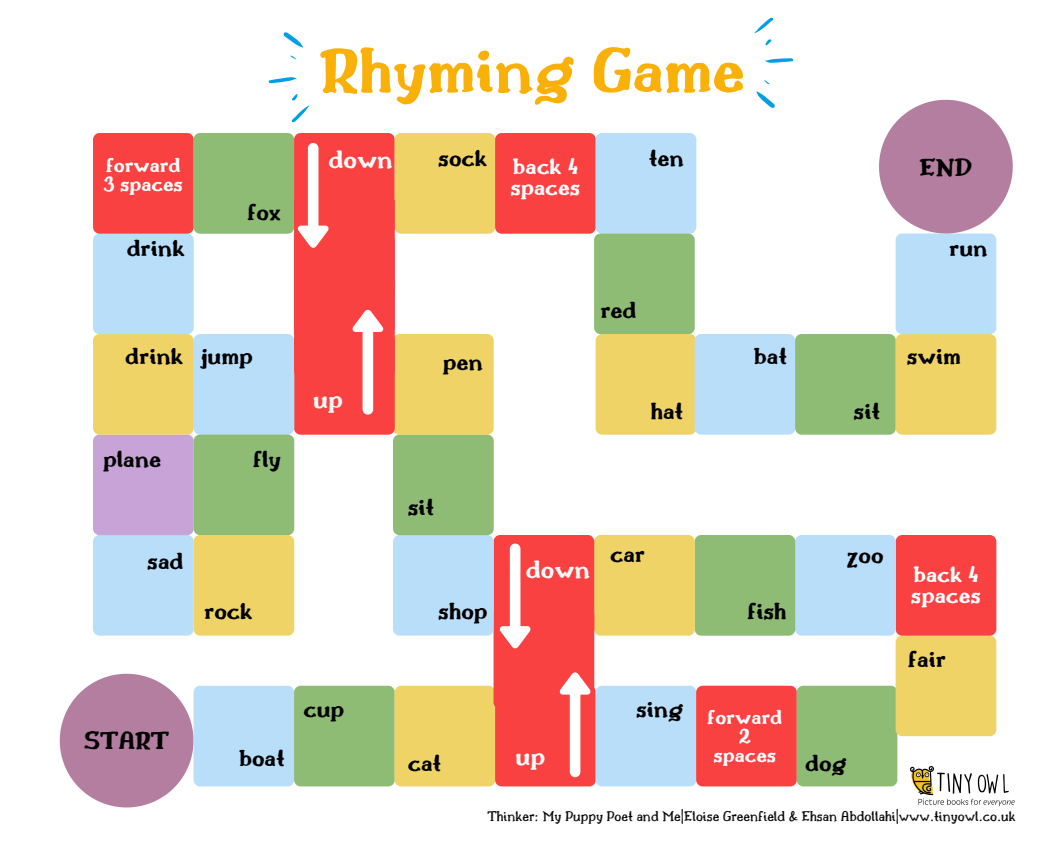
<style>
.page{position:relative;width:1064px;height:851px;background:#fff}
.page>*{position:absolute;margin:0;border:0;box-sizing:border-box;transform-origin:0 0}
.t1{font:700 66.75px "Drukaatie Burti";color:#f9b10a}
.t2{font:700 26.4px "Drukaatie Burti";color:#fbfbfb}
.t3{font:700 26.4px "Drukaatie Burti";color:#000}
.t4{font:700 24.45px "Drukaatie Burti";color:#000}
.t5{font:700 23.7px/21.1px "Drukaatie Burti";color:#fff}
.t6{font:700 21.3px/18.9px "Drukaatie Burti";color:#fff;text-align:center}
.t7{font:15px "Drukaatie Burti";color:#000}
</style>
<div class="page">
<svg style="left:268px;top:77px;width:29px;height:7px"></svg>
<svg style="left:291px;top:94px;width:19px;height:28px"></svg>
<svg style="left:283px;top:32px;width:20px;height:28px"></svg>
<svg style="left:765px;top:58px;width:28px;height:5px"></svg>
<svg style="left:754px;top:18px;width:20px;height:15px"></svg>
<svg style="left:765px;top:39px;width:6px;height:7px"></svg>
<svg style="left:756px;top:80px;width:18px;height:28px"></svg>
<img style="left:910px;top:766px;width:104px;height:40px">
<svg style="left:60px;top:673px;width:133px;height:134px"></svg>
<div style="left:193px;top:685px;width:101px;height:101px;background:#b9defa;border-radius:7px"></div>
<div style="left:294px;top:685px;width:100px;height:101px;background:#8fbc74;border-radius:7px"></div>
<div style="left:394px;top:685px;width:101px;height:101px;background:#efd367;border-radius:7px"></div>
<div style="left:495px;top:685px;width:100px;height:101px;background:#fa4141;border-radius:7px"></div>
<div style="left:595px;top:685px;width:101px;height:101px;background:#b9defa;border-radius:7px"></div>
<div style="left:696px;top:685px;width:100px;height:101px;background:#fa4141;border-radius:7px"></div>
<div style="left:796px;top:685px;width:101px;height:101px;background:#8fbc74;border-radius:7px"></div>
<div style="left:895px;top:635px;width:101px;height:101px;background:#efd367;border-radius:7px"></div>
<div style="left:895px;top:535px;width:101px;height:100px;background:#fa4141;border-radius:7px"></div>
<div style="left:794px;top:535px;width:101px;height:100px;background:#b9defa;border-radius:7px"></div>
<div style="left:694px;top:535px;width:101px;height:100px;background:#8fbc74;border-radius:7px"></div>
<div style="left:594px;top:535px;width:100px;height:100px;background:#efd367;border-radius:7px"></div>
<div style="left:493px;top:535px;width:101px;height:100px;background:#fa4141;border-radius:7px"></div>
<div style="left:493px;top:608px;width:101px;height:100px;background:#fa4141;border-radius:7px"></div>
<div style="left:393px;top:535px;width:100px;height:100px;background:#b9defa;border-radius:7px"></div>
<div style="left:393px;top:434px;width:100px;height:101px;background:#8fbc74;border-radius:7px"></div>
<div style="left:393px;top:334px;width:100px;height:100px;background:#efd367;border-radius:7px"></div>
<div style="left:294px;top:334px;width:100px;height:100px;background:#fa4141;border-radius:7px"></div>
<div style="left:193px;top:334px;width:101px;height:100px;background:#b9defa;border-radius:7px"></div>
<div style="left:193px;top:434px;width:101px;height:101px;background:#8fbc74;border-radius:7px"></div>
<div style="left:193px;top:535px;width:101px;height:100px;background:#efd367;border-radius:7px"></div>
<div style="left:93px;top:535px;width:101px;height:100px;background:#b9defa;border-radius:7px"></div>
<div style="left:93px;top:434px;width:101px;height:101px;background:#c7a3d7;border-radius:7px"></div>
<div style="left:93px;top:334px;width:101px;height:100px;background:#efd367;border-radius:7px"></div>
<div style="left:93px;top:233px;width:101px;height:101px;background:#b9defa;border-radius:7px"></div>
<div style="left:93px;top:133px;width:101px;height:101px;background:#fa4141;border-radius:7px"></div>
<div style="left:193px;top:133px;width:101px;height:101px;background:#8fbc74;border-radius:7px"></div>
<div style="left:294px;top:133px;width:100px;height:101px;background:#fa4141;border-radius:7px"></div>
<div style="left:394px;top:133px;width:101px;height:101px;background:#efd367;border-radius:7px"></div>
<div style="left:495px;top:133px;width:100px;height:101px;background:#fa4141;border-radius:7px"></div>
<div style="left:595px;top:133px;width:101px;height:101px;background:#b9defa;border-radius:7px"></div>
<div style="left:594px;top:233px;width:100px;height:101px;background:#8fbc74;border-radius:7px"></div>
<div style="left:595px;top:334px;width:101px;height:100px;background:#efd367;border-radius:7px"></div>
<div style="left:694px;top:334px;width:101px;height:100px;background:#b9defa;border-radius:7px"></div>
<div style="left:794px;top:334px;width:101px;height:100px;background:#8fbc74;border-radius:7px"></div>
<div style="left:895px;top:334px;width:101px;height:100px;background:#efd367;border-radius:7px"></div>
<div style="left:895px;top:233px;width:101px;height:101px;background:#b9defa;border-radius:7px"></div>
<svg style="left:879px;top:100px;width:133px;height:133px"></svg>
<svg style="left:559px;top:672px;width:31px;height:105px"></svg>
<svg style="left:499px;top:543px;width:31px;height:105px"></svg>
<div style="left:294px;top:195px;width:100px;height:101px;background:#fa4141;border-radius:7px"></div>
<svg style="left:298px;top:143px;width:30px;height:105px"></svg>
<div style="left:294px;top:276px;width:100px;height:101px;background:#fa4141;border-radius:7px"></div>
<svg style="left:352px;top:310px;width:31px;height:104px"></svg>
<h1 class="t1" style="left:319px;top:32px;width:427px">Rhyming Game</h1>
<p class="t4" style="left:438px;top:144px;width:51px">sock</p>
<p class="t4" style="left:648px;top:144px;width:37px">ten</p>
<p class="t2" style="left:328px;top:144px;width:66px">down</p>
<p class="t6" style="left:103px;top:155px;width:81px;text-align:left">forward<br>3 spaces</p>
<p class="t5" style="left:510px;top:155px;width:71px">back 4 spaces</p>
<p class="t4" style="left:247px;top:198px;width:35px">fox</p>
<p class="t4" style="left:127px;top:234px;width:60px">drink</p>
<p class="t4" style="left:600px;top:296px;width:38px">red</p>
<p class="t4" style="left:125px;top:342px;width:60px">drink</p>
<p class="t4" style="left:201px;top:342px;width:53px">jump</p>
<p class="t4" style="left:442px;top:348px;width:42px">pen</p>
<p class="t4" style="left:753px;top:342px;width:35px">bat</p>
<p class="t2" style="left:313px;top:384px;width:31px">up</p>
<p class="t4" style="left:650px;top:397px;width:34px">hat</p>
<p class="t4" style="left:103px;top:445px;width:60px">plane</p>
<p class="t4" style="left:253px;top:445px;width:30px">fly</p>
<p class="t4" style="left:407px;top:493px;width:28px">sit</p>
<p class="t4" style="left:147px;top:546px;width:38px">sad</p>
<p class="t2" style="left:525px;top:554px;width:66px">down</p>
<p class="t4" style="left:610px;top:540px;width:36px">car</p>
<p class="t4" style="left:204px;top:597px;width:50px">rock</p>
<p class="t4" style="left:438px;top:597px;width:51px">shop</p>
<p class="t4" style="left:746px;top:597px;width:41px">fish</p>
<p class="t4" style="left:853px;top:397px;width:28px">sit</p>
<p class="t4" style="left:846px;top:541px;width:38px">zoo</p>
<p class="t3" style="left:84px;top:726px;width:87px">START</p>
<p class="t4" style="left:239px;top:744px;width:47px">boat</p>
<p class="t4" style="left:303px;top:695px;width:42px">cup</p>
<p class="t4" style="left:407px;top:749px;width:35px">cat</p>
<p class="t2" style="left:515px;top:741px;width:31px">up</p>
<p class="t4" style="left:636px;top:695px;width:49px">sing</p>
<p class="t6" style="left:707px;top:707px;width:76px">forward<br>2 spaces</p>
<p class="t4" style="left:805px;top:749px;width:43px">dog</p>
<p class="t3" style="left:919px;top:152px;width:54px">END</p>
<p class="t4" style="left:948px;top:234px;width:40px">run</p>
<p class="t4" style="left:906px;top:342px;width:56px">swim</p>
<p class="t5" style="left:910px;top:563px;width:71px">back 4 spaces</p>
<p class="t4" style="left:907px;top:645px;width:39px">fair</p>
<p class="t7" style="left:487px;top:807px;width:529px">Thinker: My Puppy Poet and Me|Eloise Greenfield &amp; Ehsan Abdollahi|www.tinyowl.co.uk</p>
</div>
